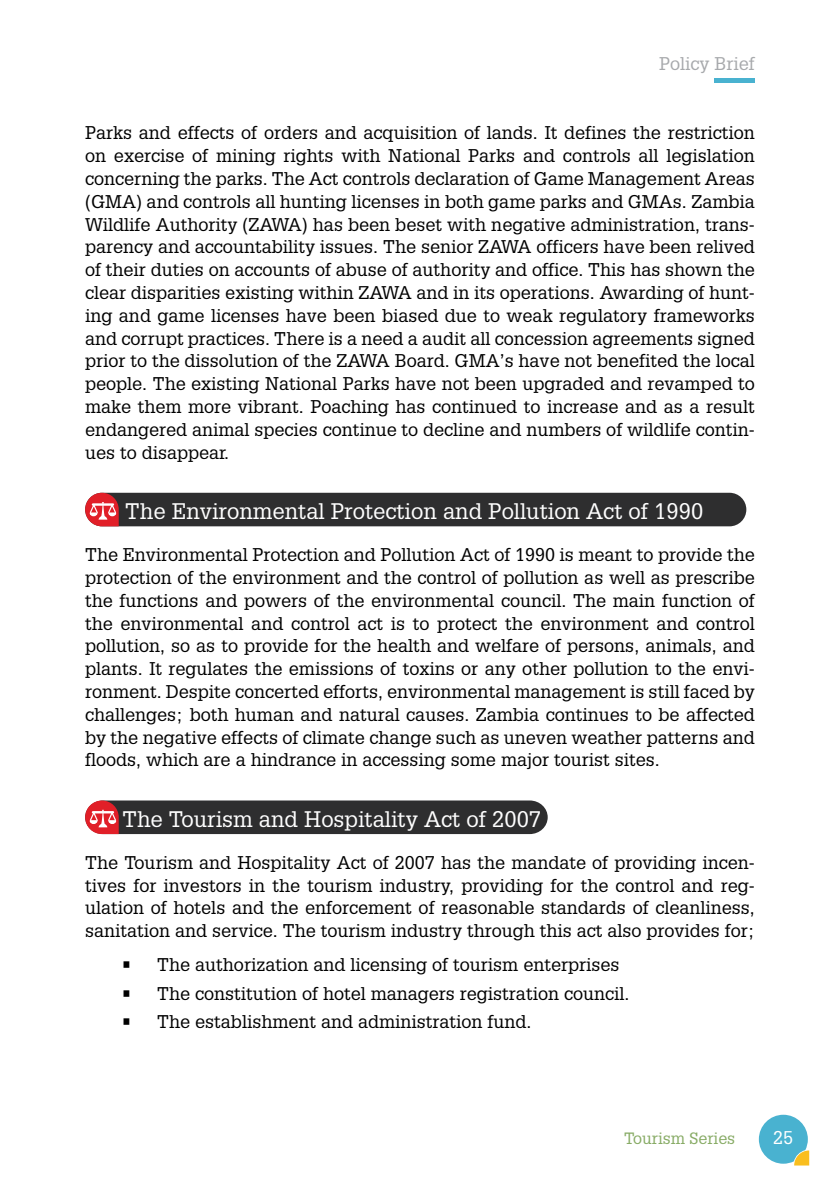
<style>
.page{position:relative;width:840px;height:1191px;background:#fff}
.page>*{position:absolute;margin:0;border:0;box-sizing:border-box;transform-origin:0 0}
.t1{font:22px "AG Gloria C";color:#fff}
.t2{font:18px/22.8px "AG Gloria C";color:#000;text-align:justify}
.t3{font:18px "AG Gloria C";color:#a7a9ac}
.t4{font:18px "AG Gloria C";color:#fff}
.t5{font:16px "AG Gloria C";color:#87ab65}
</style>
<div class="page">
<svg style="left:758px;top:1114px;width:50px;height:51px"></svg>
<div style="left:85px;top:493px;width:661px;height:33px;background:#2e2e2f;border-radius:17px"></div>
<svg style="left:85px;top:493px;width:34px;height:33px"></svg>
<svg style="left:85px;top:800px;width:462px;height:34px;background:#3f3537"></svg>
<div style="left:714px;top:78px;width:40px;height:5px;background:#49b2d0"></div>
<p class="t3" style="left:658px;top:53px;width:97px">Policy Brief</p>
<p class="t2" style="left:85px;top:121px;width:670px">Parks and effects of orders and acquisition of lands. It defines the restriction on exercise of mining rights with National Parks and controls all legislation concerning the parks. The Act controls declaration of Game Management Areas (GMA) and controls all hunting licenses in both game parks and GMAs. Zambia Wildlife Authority (ZAWA) has been beset with negative administration, trans&shy;parency and accountability issues. The senior ZAWA officers have been relived of their duties on accounts of abuse of authority and office. This has shown the clear disparities existing within ZAWA and in its operations. Awarding of hunt&shy;ing and game licenses have been biased due to weak regulatory frameworks and corrupt practices. There is a need a audit all concession agreements signed prior to the dissolution of the ZAWA Board. GMA’s have not benefited the local people. The existing National Parks have not been upgraded and revamped to make them more vibrant. Poaching has continued to increase and as a result endangered animal species continue to decline and numbers of wildlife contin&shy;ues to disappear.</p>
<p class="t1" style="left:125px;top:498px;width:579px">The Environmental Protection and Pollution Act of 1990</p>
<p class="t2" style="left:85px;top:543px;width:670px">The Environmental Protection and Pollution Act of 1990 is meant to provide the protection of the environment and the control of pollution as well as prescribe the functions and powers of the environmental council. The main function of the environmental and control act is to protect the environment and control pollution, so as to provide for the health and welfare of persons, animals, and plants. It regulates the emissions of toxins or any other pollution to the envi&shy;ronment. Despite concerted efforts, environmental management is still faced by challenges; both human and natural causes. Zambia continues to be affected by the negative effects of climate change such as uneven weather patterns and floods, which are a hindrance in accessing some major tourist sites.</p>
<p class="t1" style="left:122px;top:806px;width:420px">The Tourism and Hospitality Act of 2007</p>
<p class="t2" style="left:85px;top:850px;width:670px">The Tourism and Hospitality Act of 2007 has the mandate of providing incen&shy;tives for investors in the tourism industry, providing for the control and reg&shy;ulation of hotels and the enforcement of reasonable standards of cleanliness, sanitation and service. The tourism industry through this act also provides for;</p>
<p class="t2" style="left:121px;top:953px;width:499px">• The authorization and licensing of tourism enterprises</p>
<p class="t2" style="left:121px;top:981px;width:509px">• The constitution of hotel managers registration council.</p>
<p class="t2" style="left:121px;top:1010px;width:412px">• The establishment and administration fund.</p>
<p class="t5" style="left:623px;top:1128px;width:113px">Tourism Series</p>
<p class="t4" style="left:772px;top:1127px;width:22px">25</p>
</div>
